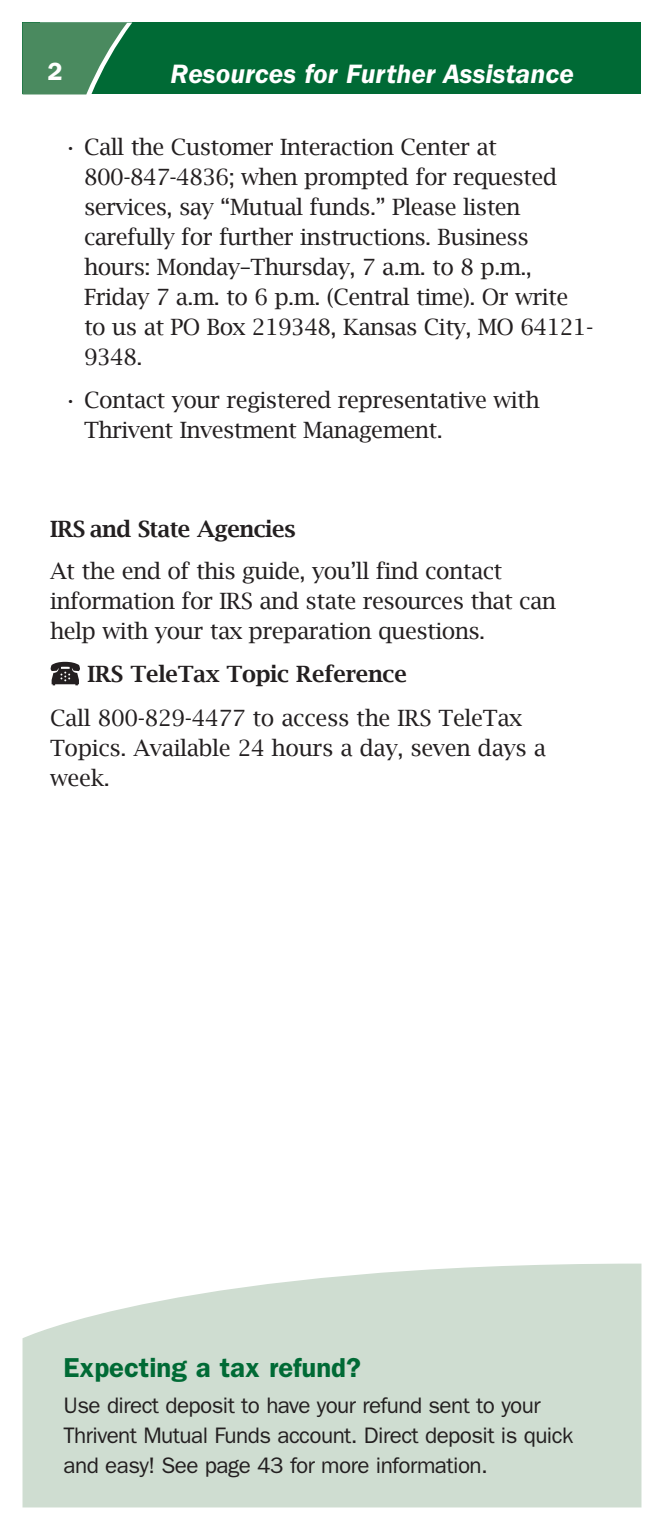
<style>
.page{position:relative;width:664px;height:1530px;background:#fff}
.page>*{position:absolute;margin:0;border:0;box-sizing:border-box;transform-origin:0 0}
.Page_Heading-Right{font:italic 600 27.5px "ITC Franklin Gothic Std";color:#fff}
.Subhead_in_Box{font:600 27.5px "ITC Franklin Gothic Std";color:#006a35}
.t1{font:600 25px "ITC Franklin Gothic Std";color:#fff}
.Body_Copy{font:22.5px/30px "Lucida Bright";letter-spacing:-.025em;color:#231f20}
.Callout_Text{font:22.5px/30px "ITC Franklin Gothic Std";letter-spacing:-.025em;color:#231f20}
.Subheads_in_Black{font:600 22.5px "Lucida Bright";letter-spacing:-.015em;color:#231f20}
</style>
<div class="page">
<div style="left:22px;top:22px;width:619px;height:72px;background:#006a35"></div>
<svg style="left:22px;top:22px;width:110px;height:72px"></svg>
<svg style="left:22px;top:1264px;width:619px;height:243px;background:#d3dfd4"></svg>
<svg style="left:51px;top:662px;width:29px;height:23px"></svg>
<p class="t1" style="left:48px;top:57px;width:16px">2</p>
<p class="Page_Heading-Right" style="left:170px;top:59px;width:405px">Resources for Further Assistance</p>
<p class="Body_Copy" style="left:84px;top:132px;width:511px;text-indent:-20px">• Call the Customer Interaction Center at 800-847-4836; when prompted for requested services, say “Mutual funds.” Please listen carefully for further instructions. Business hours: Monday–Thursday, 7 a.m. to 8 p.m., Friday 7 a.m. to 6 p.m. (Central time). Or write to us at PO Box 219348, Kansas City, MO 64121- 9348.</p>
<p class="Body_Copy" style="left:84px;top:385px;width:457px;text-indent:-20px">• Contact your registered representative with<br>Thrivent Investment Management.</p>
<p class="Subheads_in_Black" style="left:50px;top:517px;width:247px">IRS and State Agencies</p>
<p class="Body_Copy" style="left:50px;top:556px;width:507px">At the end of this guide, you’ll find contact information for IRS and state resources that can help with your tax preparation questions.</p>
<p class="Subheads_in_Black" style="left:87px;top:661px;width:321px">IRS TeleTax Topic Reference</p>
<p class="Body_Copy" style="left:50px;top:703px;width:497px">Call 800-829-4477 to access the IRS TeleTax<br>Topics. Available 24 hours a day, seven days a week.</p>
<p class="Subhead_in_Box" style="left:64px;top:1351px;width:299px">Expecting a tax refund?</p>
<p class="Callout_Text" style="left:64px;top:1391px;width:511px">Use direct deposit to have your refund sent to your<br>Thrivent Mutual Funds account. Direct deposit is quick and easy! See page 43 for more information.</p>
</div>
